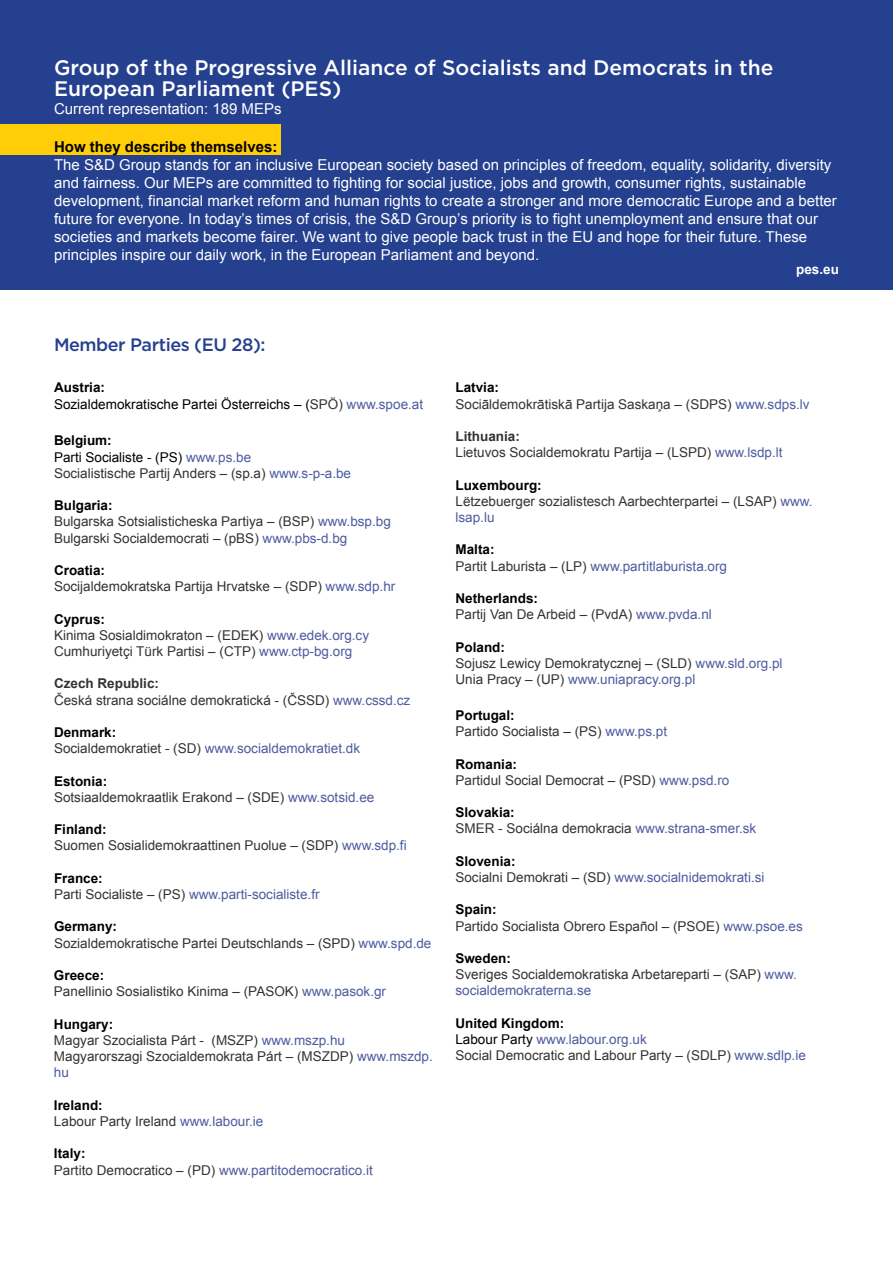
<style>
.page{position:relative;width:893px;height:1263px;background:#fff}
.page>*{position:absolute;margin:0;border:0;box-sizing:border-box;transform-origin:0 0}
.t1{font:500 21px/21px "Gotham";color:#fff}
.t2{font:500 18px "Gotham";letter-spacing:-.025em;color:#24408f}
.t3{font:15px/18px "Arial";color:#fff}
.t4{font:700 15px "Arial";color:#000}
.t5{font:13.5px/16.2px "Arial";color:#333}
.t6{font:13.5px/16.2px "Arial";color:#4e5b9f}
.t7{font:13.5px/16.2px "Arial";color:#000}
.t8{font:700 13.5px "Arial";color:#fff}
.s1{font-weight:700}
.s2{color:#333}
.s3{color:#4e5b9f}
.s4{font-weight:700;color:#000}
.s5{color:#000}
</style>
<div class="page">
<div style="left:0;top:0;width:893px;height:289px;background:#24408f"></div>
<div style="left:0;top:125px;width:280px;height:30px;background:#ffce08"></div>
<h1 class="t1" style="left:54px;top:57px;width:721px">Group of the Progressive Alliance of Socialists and Democrats in the<br>European Parliament (PES)</h1>
<p class="t3" style="left:54px;top:100px;width:229px">Current representation: 189 MEPs</p>
<p class="t4" style="left:54px;top:137px;width:225px">How they describe themselves:</p>
<p class="t3" style="left:54px;top:156px;width:784px">The S&amp;D Group stands for an inclusive European society based on principles of freedom, equality, solidarity, diversity and fairness. Our MEPs are committed to fighting for social justice, jobs and growth, consumer rights, sustainable development, financial market reform and human rights to create a stronger and more democratic Europe and a better future for everyone. In today’s times of crisis, the S&amp;D Group’s priority is to fight unemployment and ensure that our societies and markets become fairer. We want to give people back trust in the EU and hope for their future. These principles inspire our daily work, in the European Parliament and beyond.</p>
<p class="t8" style="left:796px;top:260px;width:44px">pes.eu</p>
<h2 class="t2" style="left:54px;top:333px;width:213px">Member Parties (EU 28):</h2>
<p class="t7" style="left:54px;top:380px;width:371px"><span class="s1">Austria:<br></span>Sozialdemokratische Partei Österreichs – (<span class="s2">SPÖ)</span> <span class="s3">www.spoe.at</span></p>
<p class="t5" style="left:54px;top:433px;width:299px"><span class="s4">Belgium:<br></span><span class="s5">Parti Socialiste - (PS)</span> <span class="s3">www.ps.be<br></span>Socialistische Partij Anders – (sp.a) <span class="s3">www.s-p-a.be</span></p>
<p class="t5" style="left:54px;top:497px;width:338px"><span class="s4">Bulgaria:<br></span>Bulgarska Sotsialisticheska Partiya – (BSP) <span class="s3">www.bsp.bg<br></span>Bulgarski Socialdemocrati – (pBS) <span class="s3">www.pbs-d.bg</span></p>
<p class="t5" style="left:54px;top:562px;width:343px"><span class="s4">Croatia:<br></span>Socijaldemokratska Partija Hrvatske – (SDP) <span class="s3">www.sdp.hr</span></p>
<p class="t5" style="left:54px;top:611px;width:317px"><span class="s4">Cyprus:<br></span>Kinima Sosialdimokraton – (EDEK) <span class="s3">www.edek.org.cy<br></span>Cumhuriyetçi Türk Partisi – (CTP) <span class="s3">www.ctp-bg.org</span></p>
<p class="t5" style="left:54px;top:676px;width:358px"><span class="s1">Czech Republic:<br></span>Česká strana sociálne demokratická - (ČSSD) <span class="s3">www.cssd.cz</span></p>
<p class="t6" style="left:54px;top:724px;width:308px"><span class="s4">Denmark:<br></span><span class="s2">Socialdemokratiet - (SD)</span> www.socialdemokratiet.dk</p>
<p class="t5" style="left:54px;top:773px;width:322px"><span class="s4">Estonia:<br></span>Sotsiaaldemokraatlik Erakond – (SDE) <span class="s3">www.sotsid.ee</span></p>
<p class="t5" style="left:54px;top:821px;width:354px"><span class="s4">Finland:<br></span>Suomen Sosialidemokraattinen Puolue – (SDP) <span class="s3">www.sdp.fi</span></p>
<p class="t6" style="left:54px;top:870px;width:267px"><span class="s4">France:<br></span><span class="s2">Parti Socialiste – (PS)</span> www.parti-socialiste.fr</p>
<p class="t5" style="left:54px;top:919px;width:379px"><span class="s4">Germany:<br></span>Sozialdemokratische Partei Deutschlands – (SPD) <span class="s3">www.spd.de</span></p>
<p class="t5" style="left:54px;top:967px;width:334px"><span class="s4">Greece:<br></span>Panellinio Sosialistiko Kinima – (PASOK) <span class="s3">www.pasok.gr</span></p>
<p class="t5" style="left:54px;top:1016px;width:380px"><span class="s4">Hungary:<br></span>Magyar Szocialista Párt - (MSZP) <span class="s3">www.mszp.hu<br></span>Magyarorszagi Szocialdemokrata Párt – (MSZDP) <span class="s3">www.mszdp. hu</span></p>
<p class="t5" style="left:54px;top:1097px;width:211px"><span class="s4">Ireland:<br></span>Labour Party Ireland <span class="s3">www.labour.ie</span></p>
<p class="t6" style="left:54px;top:1145px;width:320px"><span class="s4">Italy:<br></span><span class="s2">Partito Democratico – (PD)</span> www.partitodemocratico.it</p>
<p class="t5" style="left:455px;top:380px;width:356px"><span class="s4">Latvia:<br></span>Sociāldemokrātiskā Partija Saskaņa – (SDPS) <span class="s3">www.sdps.lv</span></p>
<p class="t5" style="left:455px;top:428px;width:329px"><span class="s1">Lithuania:<br></span>Lietuvos Socialdemokratu Partija – (LSPD) <span class="s3">www.lsdp.lt</span></p>
<p class="t5" style="left:455px;top:477px;width:359px"><span class="s4">Luxembourg:<br></span>Lëtzebuerger sozialistesch Aarbechterpartei – (LSAP) <span class="s3">www. lsap.lu</span></p>
<p class="t6" style="left:455px;top:542px;width:273px"><span class="s4">Malta:<br></span><span class="s2">Partit Laburista – (LP)</span> www.partitlaburista.org</p>
<p class="t5" style="left:455px;top:590px;width:258px"><span class="s4">Netherlands:<br></span>Partij Van De Arbeid – (PvdA) <span class="s3">www.pvda.nl</span></p>
<p class="t5" style="left:455px;top:639px;width:329px"><span class="s4">Poland:<br></span>Sojusz Lewicy Demokratycznej – (SLD) <span class="s3">www.sld.org.pl<br></span>Unia Pracy – (UP) <span class="s3">www.uniapracy.org.pl</span></p>
<p class="t5" style="left:455px;top:707px;width:213px"><span class="s4">Portugal:<br></span>Partido Socialista – (PS) <span class="s3">www.ps.pt</span></p>
<p class="t5" style="left:455px;top:756px;width:275px"><span class="s4">Romania:<br></span>Partidul Social Democrat – (PSD) <span class="s3">www.psd.ro</span></p>
<p class="t5" style="left:455px;top:804px;width:302px"><span class="s4">Slovakia:<br></span>SMER - Sociálna demokracia <span class="s3">www.strana-smer.sk</span></p>
<p class="t6" style="left:455px;top:853px;width:311px"><span class="s4">Slovenia:<br></span><span class="s2">Socialni Demokrati – (SD)</span> www.socialnidemokrati.si</p>
<p class="t5" style="left:455px;top:902px;width:349px"><span class="s4">Spain:<br></span>Partido Socialista Obrero Español – (PSOE) <span class="s3">www.psoe.es</span></p>
<p class="t5" style="left:455px;top:950px;width:343px"><span class="s4">Sweden:<br></span>Sveriges Socialdemokratiska Arbetareparti – (SAP) <span class="s3">www. socialdemokraterna.se</span></p>
<p class="t5" style="left:455px;top:1015px;width:352px"><span class="s4">United Kingdom:<br></span><span class="s5">Labour Party</span> <span class="s3">www.labour.org.uk<br></span>Social Democratic and Labour Party – (SDLP) <span class="s3">www.sdlp.ie</span></p>
</div>
